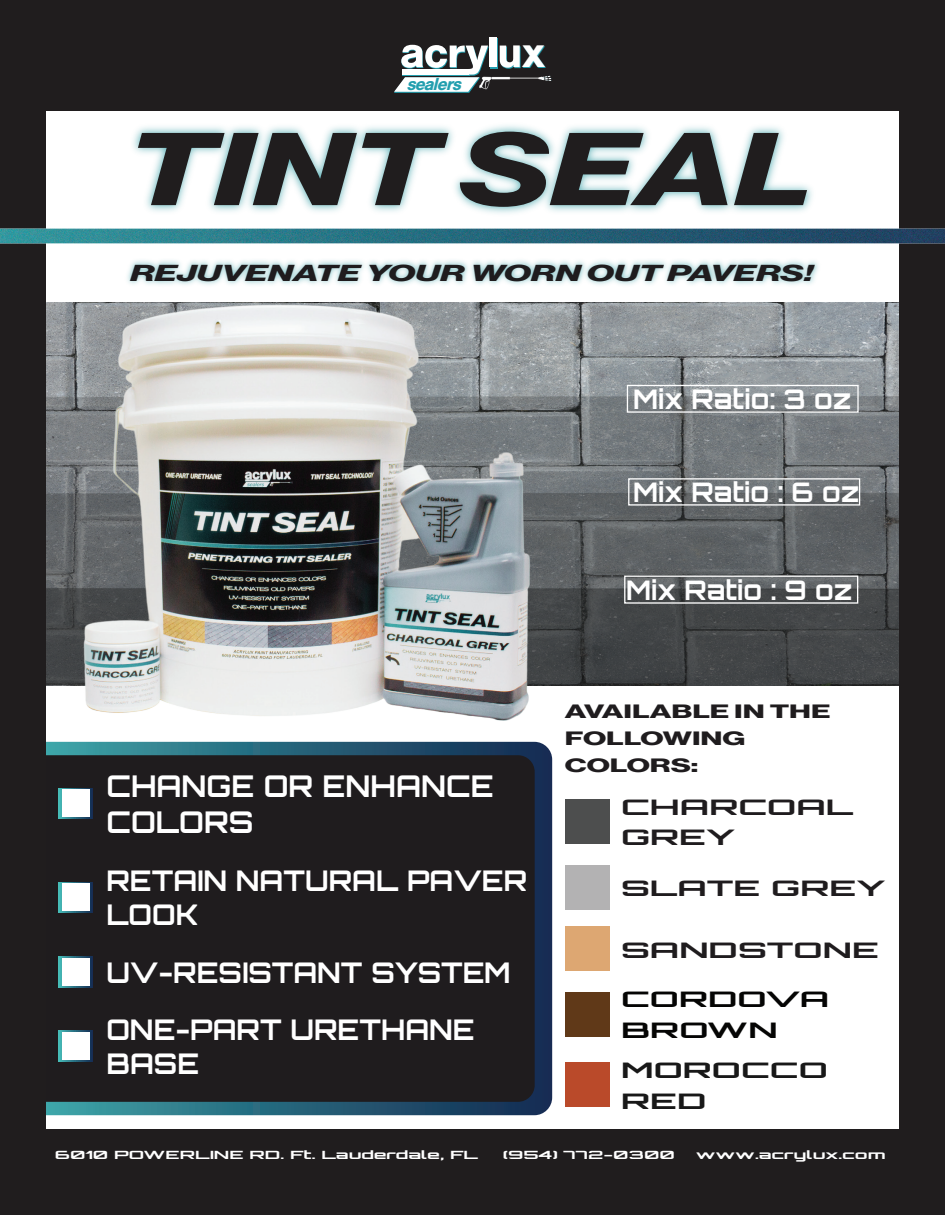
<style>
.page{position:relative;width:945px;height:1215px;background:#fff}
.page>*{position:absolute;margin:0;border:0;box-sizing:border-box;transform-origin:0 0}
.t1{font:700 45.3px "Nimbus San";color:#239faf}
.t2{font:700 44.85px "Nimbus San";color:#fff}
.t3{font:700 30px/36px "Orbitron";color:#fff}
.t4{font:700 28.5px/34.2px "Orbitron";color:#fff}
.t5{font:700 27px "Orbitron";color:#fff}
.t6{font:22.65px "N Haas Grotesk DS Pro 76 Bd It";color:#1f1c1e;scale:1.64 1}
.t7{font:700 21.45px/30.6px "Orbitron";color:#1f1c1e;scale:1.64 1}
.t8{font:700 21.45px/30.6px "Orbitron";color:#050504;scale:1.64 1}
.t9{font:700 21.45px/30.6px "Orbitron";color:#181818;scale:1.64 1}
.t10{font:18.9px/27px "N Haas Grotesk DS Pro 75 Bd";color:#1f1c1e;scale:1.64 1}
.t11{font:italic 700 18.15px "Nimbus San";color:#239faf}
.t12{font:700 11.4px "Orbitron";color:#fff;scale:1.64 1}
</style>
<div class="page">
<img style="left:717px;top:303px;width:182px;height:382px">
<svg style="left:46px;top:805px;width:506px;height:310px;background:#214d6b"></svg>
<div style="left:46px;top:805px;width:489px;height:297px;background:#1f1c1e"></div>
<svg style="left:59px;top:805px;width:34px;height:14px"></svg>
<div style="left:62px;top:790px;width:27px;height:27px;background:#fff"></div>
<svg style="left:59px;top:882px;width:34px;height:31px"></svg>
<div style="left:62px;top:884px;width:27px;height:27px;background:#fff"></div>
<svg style="left:59px;top:957px;width:34px;height:30px"></svg>
<div style="left:62px;top:958px;width:27px;height:27px;background:#fff"></div>
<svg style="left:59px;top:1031px;width:34px;height:31px"></svg>
<div style="left:62px;top:1032px;width:27px;height:27px;background:#fff"></div>
<div style="left:0;top:80px;width:46px;height:1135px;background:#201d1e"></div>
<div style="left:0;top:0;width:945px;height:110px;background:#201d1e"></div>
<div style="left:0;top:1130px;width:945px;height:85px;background:#201d1e"></div>
<div style="left:899px;top:52px;width:46px;height:1163px;background:#201d1e"></div>
<img style="left:717px;top:228px;width:228px;height:16px">
<img style="left:133px;top:125px;width:679px;height:87px">
<svg style="left:138px;top:133px;width:311px;height:55px"></svg>
<svg style="left:459px;top:132px;width:269px;height:75px"></svg>
<svg style="left:734px;top:133px;width:73px;height:72px"></svg>
<div style="left:490px;top:38px;width:8px;height:30px;background:#239faf"></div>
<div style="left:490px;top:37px;width:7px;height:30px;background:#fff"></div>
<svg style="left:500px;top:45px;width:21px;height:4px"></svg>
<svg style="left:394px;top:45px;width:95px;height:48px"></svg>
<svg style="left:542px;top:76px;width:9px;height:5px"></svg>
<img style="left:480px;top:49px;width:61px;height:62px">
<img style="left:717px;top:260px;width:102px;height:25px">
<img style="left:0;top:188px;width:717px;height:617px">
<div style="left:627px;top:385px;width:232px;height:28px;border:1px solid #fff"></div>
<div style="left:628px;top:478px;width:232px;height:28px;border:1px solid #fff"></div>
<div style="left:624px;top:576px;width:234px;height:28px;border:1px solid #fff"></div>
<div style="left:565px;top:800px;width:44px;height:44px;background:#4d4e4e"></div>
<div style="left:565px;top:866px;width:44px;height:44px;background:#b3b2b3"></div>
<div style="left:565px;top:927px;width:44px;height:44px;background:#dda772"></div>
<div style="left:565px;top:992px;width:44px;height:45px;background:#603918"></div>
<div style="left:565px;top:1063px;width:44px;height:44px;background:#ba4a2a"></div>
<h1 class="t1" style="left:400px;top:28px;width:27px">a</h1>
<h2 class="t2" style="left:522px;top:27px;width:25px">x</h2>
<p class="t11" style="left:406px;top:74px;width:61px">sealers</p>
<p class="t6" style="left:130px;top:260px;width:418px">REJUVENATE YOUR WORN OUT PAVERS!</p>
<p class="t5" style="left:633px;top:383px;width:220px">Mix Ratio: 3 oz</p>
<p class="t5" style="left:633px;top:476px;width:228px">Mix Ratio : 6 oz</p>
<p class="t5" style="left:626px;top:574px;width:228px">Mix Ratio : 9 oz</p>
<p class="t3" style="left:106px;top:768px;width:389px">CHANGE OR ENHANCE<br>COLORS</p>
<p class="t4" style="left:106px;top:864px;width:422px">RETAIN NATURAL PAVER<br>LOOK</p>
<p class="t4" style="left:106px;top:955px;width:406px">UV-RESISTANT SYSTEM</p>
<p class="t4" style="left:106px;top:1012px;width:370px">ONE-PART URETHANE<br>BASE</p>
<p class="t10" style="left:565px;top:698px;width:163px">AVAILABLE IN THE<br>FOLLOWING<br>COLORS:</p>
<p class="t7" style="left:621px;top:792px;width:143px">CHARCOAL<br>GREY</p>
<p class="t7" style="left:621px;top:873px;width:162px">SLATE GREY</p>
<p class="t7" style="left:621px;top:934px;width:159px">SANDSTONE</p>
<p class="t8" style="left:621px;top:984px;width:128px">CORDOVA<br>BROWN</p>
<p class="t9" style="left:621px;top:1055px;width:128px">MOROCCO<br>RED</p>
<p class="t12" style="left:55px;top:1148px;width:260px">6010 POWERLINE RD. Ft. Lauderdale, FL</p>
<p class="t12" style="left:503px;top:1148px;width:107px">(954) 772-0300</p>
<p class="t12" style="left:696px;top:1148px;width:117px">www.acrylux.com</p>
</div>
